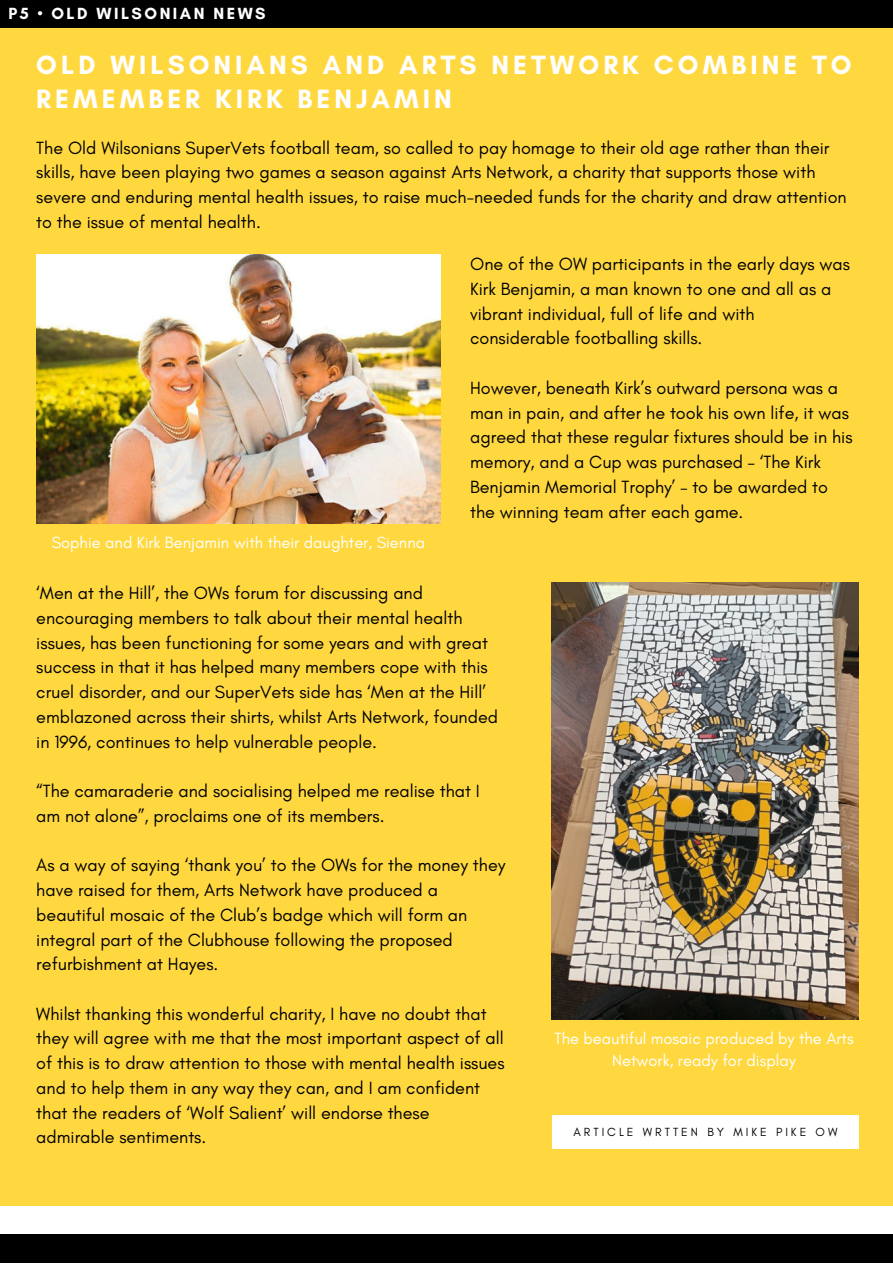
<style>
.page{position:relative;width:893px;height:1264px;background:#fff}
.page>*{position:absolute;margin:0;border:0;box-sizing:border-box;transform-origin:0 0}
.t1{font:700 27px/33.8px "Glacial Indifference";letter-spacing:.15em;color:#fff}
.t2{font:18px/24.8px "Glacial Indifference";color:#000}
.t3{font:16.5px/22.5px "Glacial Indifference";color:#fff;text-align:center}
.t4{font:700 16.5px "Glacial Indifference";letter-spacing:.15em;color:#fff}
.t5{font:12px "Glacial Indifference";letter-spacing:.25em;color:#000}
</style>
<div class="page">
<div style="left:0;top:27px;width:892px;height:1208px;background:#ffd840"></div>
<div style="left:0;top:0;width:892px;height:27px;background:#000"></div>
<img style="left:551px;top:583px;width:307px;height:436px">
<div style="left:551px;top:1115px;width:307px;height:33px;background:#fff"></div>
<img style="left:36px;top:254px;width:404px;height:270px">
<div style="left:0;top:1206px;width:892px;height:38px;background:#fff"></div>
<div style="left:0;top:1234px;width:892px;height:28px;background:#000"></div>
<p class="t4" style="left:8px;top:4px;width:258px">P5 • OLD WILSONIAN NEWS</p>
<h1 class="t1" style="left:36px;top:48px;width:816px">OLD WILSONIANS AND ARTS NETWORK COMBINE TO<br>REMEMBER KIRK BENJAMIN</h1>
<p class="t2" style="left:36px;top:135px;width:811px">The Old Wilsonians SuperVets football team, so called to pay homage to their old age rather than their skills, have been playing two games a season against Arts Network, a charity that supports those with severe and enduring mental health issues, to raise much-needed funds for the charity and draw attention to the issue of mental health.</p>
<p class="t3" style="left:52px;top:530px;width:375px">Sophie and Kirk Benjamin with their daughter, Sienna</p>
<p class="t2" style="left:470px;top:251px;width:381px">One of the OW participants in the early days was Kirk Benjamin, a man known to one and all as a vibrant individual, full of life and with considerable footballing skills.</p>
<p class="t2" style="left:470px;top:375px;width:384px">However, beneath Kirk’s outward persona was a man in pain, and after he took his own life, it was agreed that these regular fixtures should be in his memory, and a Cup was purchased – ‘The Kirk Benjamin Memorial Trophy’ – to be awarded to the winning team after each game.</p>
<p class="t2" style="left:36px;top:580px;width:463px">‘Men at the Hill’, the OWs forum for discussing and encouraging members to talk about their mental health issues, has been functioning for some years and with great success in that it has helped many members cope with this cruel disorder, and our SuperVets side has ‘Men at the Hill’ emblazoned across their shirts, whilst Arts Network, founded in 1996, continues to help vulnerable people.</p>
<p class="t2" style="left:36px;top:778px;width:445px">“The camaraderie and socialising helped me realise that I am not alone”, proclaims one of its members.</p>
<p class="t2" style="left:36px;top:852px;width:470px">As a way of saying ‘thank you’ to the OWs for the money they have raised for them, Arts Network have produced a beautiful mosaic of the Club’s badge which will form an integral part of the Clubhouse following the proposed refurbishment at Hayes.</p>
<p class="t2" style="left:36px;top:1001px;width:470px">Whilst thanking this wonderful charity, I have no doubt that they will agree with me that the most important aspect of all of this is to draw attention to those with mental health issues and to help them in any way they can, and I am confident that the readers of ‘Wolf Salient’ will endorse these admirable sentiments.</p>
<p class="t3" style="left:554px;top:1026px;width:301px">The beautiful mosaic produced by the Arts<br>Network, ready for display</p>
<p class="t5" style="left:573px;top:1124px;width:265px">ARTICLE WRTTEN BY MIKE PIKE OW</p>
</div>
